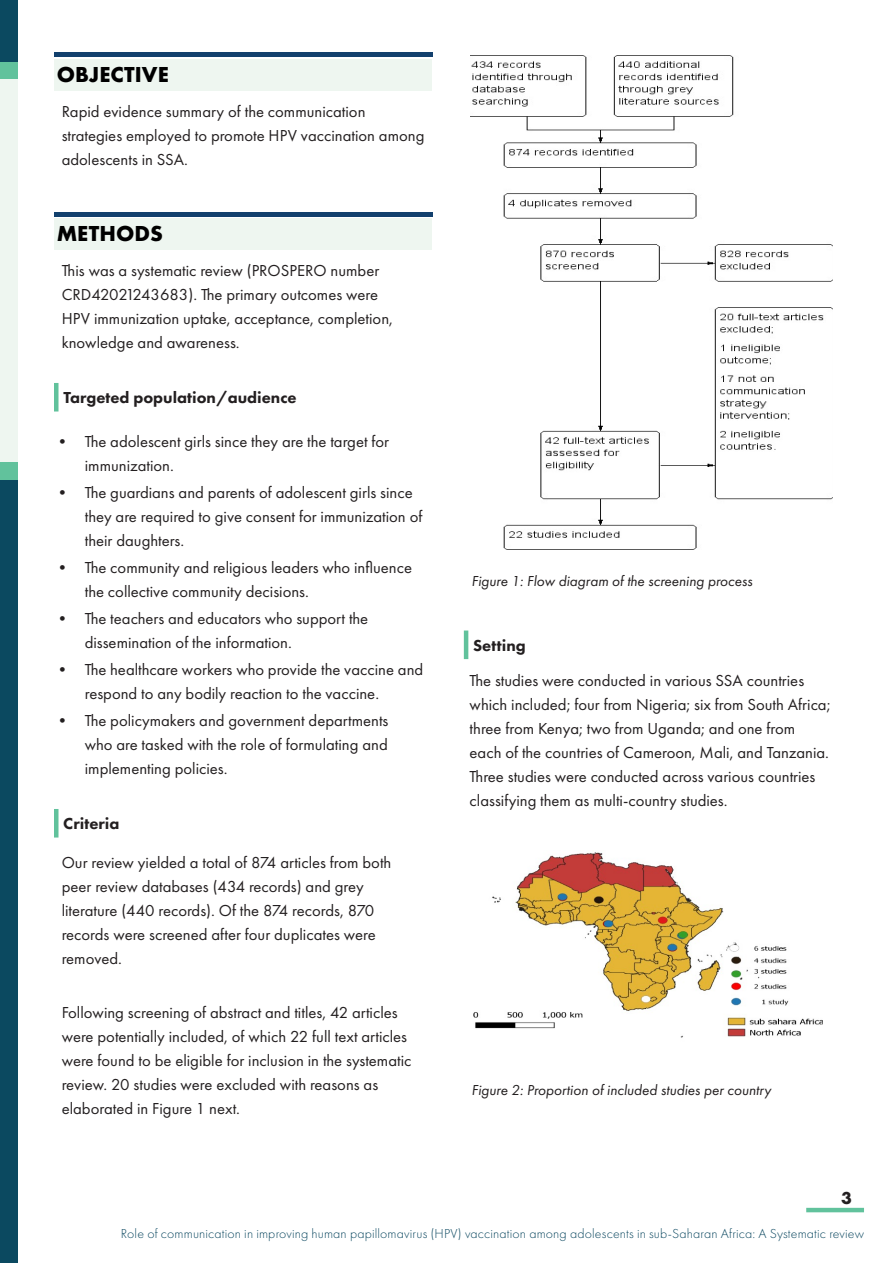
<style>
.page{position:relative;width:893px;height:1263px;background:#fff}
.page>*{position:absolute;margin:0;border:0;box-sizing:border-box;transform-origin:0 0}
.t1{font:700 22.5px "Futura PT";color:#000}
.t2{font:700 18px "Futura PT";color:#231f20}
.Titles{font:16.5px/24px "Futura PT";color:#231f20}
.t3{font:800 16.5px "Futura PT";color:#231f20}
.Titles-2{font:italic 15px "Futura PT";color:#231f20}
.t4{font:300 13.5px "Futura PT";letter-spacing:.01em;color:#0d4961}
</style>
<div class="page">
<div style="left:0;top:79px;width:17px;height:383px;background:#eef6f0"></div>
<div style="left:0;top:480px;width:17px;height:783px;background:#0b4960"></div>
<div style="left:0;top:462px;width:18px;height:18px;background:#61c29c"></div>
<div style="left:0;top:61px;width:18px;height:18px;background:#61c29c"></div>
<div style="left:0;top:0;width:18px;height:61px;background:#0b4960"></div>
<hr style="left:54px;top:383px;width:4px;height:28px;background:#61c29c">
<div style="left:54px;top:59px;width:378px;height:31px;background:#eef6f0"></div>
<div style="left:54px;top:52px;width:379px;height:5px;background:#12406d"></div>
<div style="left:54px;top:218px;width:378px;height:32px;background:#eef6f0"></div>
<div style="left:54px;top:212px;width:379px;height:5px;background:#12406d"></div>
<hr style="left:54px;top:809px;width:4px;height:28px;background:#61c29c">
<img style="left:470px;top:55px;width:363px;height:495px">
<hr style="left:464px;top:630px;width:4px;height:29px;background:#61c29c">
<img style="left:473px;top:852px;width:349px;height:186px">
<hr style="left:806px;top:1208px;width:58px;height:4px;background:#61c29c">
<p class="t1" style="left:57px;top:60px;width:113px">OBJECTIVE</p>
<p class="Titles" style="left:62px;top:99px;width:364px">Rapid evidence summary of the communication strategies employed to promote HPV vaccination among adolescents in SSA.</p>
<p class="t1" style="left:57px;top:219px;width:108px">METHODS</p>
<p class="Titles" style="left:62px;top:258px;width:333px">This was a systematic review (PROSPERO number CRD42021243683). The primary outcomes were HPV immunization uptake, acceptance, completion, knowledge and awareness.</p>
<p class="t3" style="left:63px;top:388px;width:235px">Targeted population/audience</p>
<p class="Titles" style="left:85px;top:429px;width:306px;text-indent:-31px">• The adolescent girls since they are the target for immunization.</p>
<p class="Titles" style="left:85px;top:480px;width:339px;text-indent:-31px">• The guardians and parents of adolescent girls since they are required to give consent for immunization of their daughters.</p>
<p class="Titles" style="left:85px;top:555px;width:329px;text-indent:-31px">• The community and religious leaders who influence the collective community decisions.</p>
<p class="Titles" style="left:85px;top:606px;width:285px;text-indent:-31px">• The teachers and educators who support the dissemination of the information.</p>
<p class="Titles" style="left:85px;top:657px;width:340px;text-indent:-31px">• The healthcare workers who provide the vaccine and respond to any bodily reaction to the vaccine.</p>
<p class="Titles" style="left:85px;top:708px;width:305px;text-align:justify;text-indent:-31px">• The policymakers and government departments who are tasked with the role of formulating and implementing policies.</p>
<p class="t3" style="left:63px;top:813px;width:58px">Criteria</p>
<p class="Titles" style="left:62px;top:851px;width:331px">Our review yielded a total of 874 articles from both peer review databases (434 records) and grey literature (440 records). Of the 874 records, 870 records were screened after four duplicates were removed.</p>
<p class="Titles" style="left:62px;top:1001px;width:351px">Following screening of abstract and titles, 42 articles were potentially included, of which 22 full text articles were found to be eligible for inclusion in the systematic review. 20 studies were excluded with reasons as elaborated in Figure 1 next.</p>
<p class="Titles-2" style="left:472px;top:573px;width:282px">Figure 1: Flow diagram of the screening process</p>
<p class="t3" style="left:473px;top:635px;width:54px">Setting</p>
<p class="Titles" style="left:470px;top:668px;width:362px">The studies were conducted in various SSA countries which included; four from Nigeria; six from South Africa; three from Kenya; two from Uganda; and one from each of the countries of Cameroon, Mali, and Tanzania.<br>Three studies were conducted across various countries classifying them as multi-country studies.</p>
<p class="Titles-2" style="left:472px;top:1081px;width:301px">Figure 2: Proportion of included studies per country</p>
<p class="t2" style="left:841px;top:1186px;width:12px">3</p>
<p class="t4" style="left:121px;top:1226px;width:745px">Role of communication in improving human papillomavirus (HPV) vaccination among adolescents in sub-Saharan Africa: A Systematic review</p>
</div>
